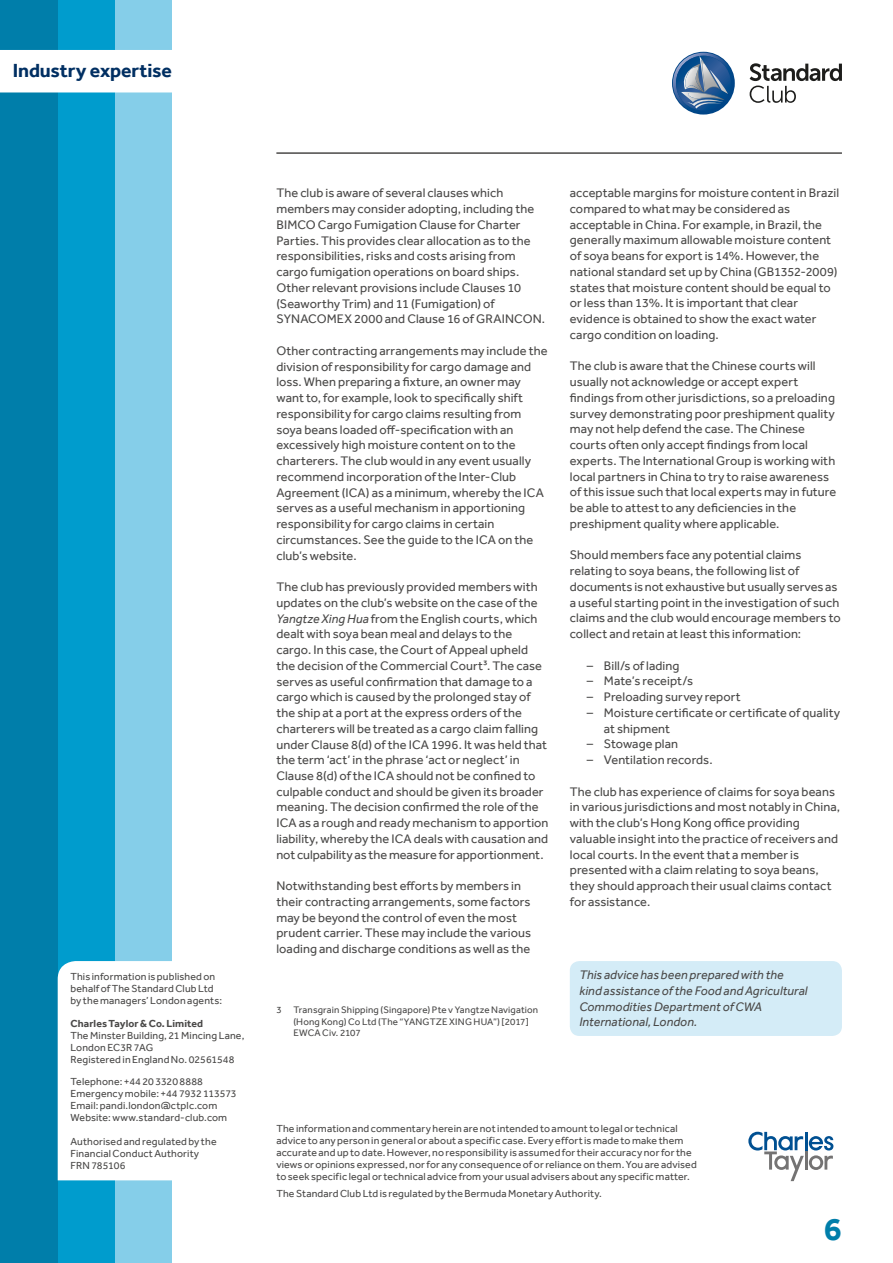
<style>
.page{position:relative;width:893px;height:1263px;background:#fff}
.page>*{position:absolute;margin:0;border:0;box-sizing:border-box;transform-origin:0 0}
.t1{font:700 33px "Effra";color:#007eaa}
.t2{font:700 19.5px "Effra";letter-spacing:-.005em;color:#002f62}
.t3{font:12.75px/15.8px "Effra";letter-spacing:.005em;color:#4a4948}
.t4{font:italic 12.75px/15.8px "Effra";letter-spacing:.005em;color:#4a4948}
.t5{font:10.5px/12px "Effra";letter-spacing:.015em;color:#4a4948}
.t6{font:700 10.5px "Effra";letter-spacing:.01em;color:#4a4948}
.t7{font:9.75px/11.2px "Effra";letter-spacing:.015em;color:#4a4948}
.s1{font-style:italic}
</style>
<div class="page">
<div style="left:114px;top:0;width:57px;height:1263px;background:#85cee9"></div>
<div style="left:57px;top:0;width:57px;height:1263px;background:#009ccd"></div>
<div style="left:0;top:0;width:58px;height:1263px;background:#007eaa"></div>
<svg style="left:750px;top:63px;width:92px;height:40px"></svg>
<svg style="left:673px;top:53px;width:61px;height:61px"></svg>
<img style="left:688px;top:93px;width:33px;height:6px">
<img style="left:684px;top:67px;width:18px;height:24px">
<div style="left:0;top:50px;width:171px;height:42px;background:#fff"></div>
<hr style="left:276px;top:152px;width:566px;height:2px;background:#4a4948">
<svg style="left:748px;top:1132px;width:85px;height:49px"></svg>
<div style="left:58px;top:961px;width:113px;height:219px;background:#fff"></div>
<div style="left:570px;top:961px;width:272px;height:75px;background:#d4ecf7;border-radius:10px"></div>
<h2 class="t2" style="left:13px;top:59px;width:161px">Industry expertise</h2>
<p class="t5" style="left:70px;top:970px;width:153px">This information is published on behalf of The Standard Club Ltd by the managers’ London agents:</p>
<p class="t6" style="left:70px;top:1017px;width:134px">Charles Taylor &amp; Co. Limited</p>
<p class="t5" style="left:70px;top:1029px;width:175px">The Minster Building, 21 Mincing Lane,<br>London EC3R 7AG<br>Registered in England No. 02561548</p>
<p class="t5" style="left:70px;top:1076px;width:168px">Telephone: +44 20 3320 8888<br>Emergency mobile: +44 7932 113573<br>Email: pandi.london@ctplc.com<br>Website: www.standard-club.com</p>
<p class="t5" style="left:70px;top:1136px;width:148px">Authorised and regulated by the<br>Financial Conduct Authority<br>FRN 785106</p>
<p class="t3" style="left:276px;top:185px;width:270px">The club is aware of several clauses which members may consider adopting, including the BIMCO Cargo Fumigation Clause for Charter Parties. This provides clear allocation as to the responsibilities, risks and costs arising from cargo fumigation operations on board ships.<br>Other relevant provisions include Clauses 10 (Seaworthy Trim) and 11 (Fumigation) of SYNACOMEX 2000 and Clause 16 of GRAINCON.</p>
<p class="t3" style="left:276px;top:342px;width:273px">Other contracting arrangements may include the division of responsibility for cargo damage and loss. When preparing a fixture, an owner may want to, for example, look to specifically shift responsibility for cargo claims resulting from soya beans loaded off-specification with an excessively high moisture content on to the charterers. The club would in any event usually recommend incorporation of the Inter-Club Agreement (ICA) as a minimum, whereby the ICA serves as a useful mechanism in apportioning responsibility for cargo claims in certain circumstances. See the guide to the ICA on the club’s website.</p>
<p class="t3" style="left:276px;top:579px;width:274px">The club has previously provided members with updates on the club’s website on the case of the <span class="s1">Yangtze Xing Hua</span> from the English courts, which dealt with soya bean meal and delays to the cargo. In this case, the Court of Appeal upheld the decision of the Commercial Court3. The case serves as useful confirmation that damage to a cargo which is caused by the prolonged stay of the ship at a port at the express orders of the charterers will be treated as a cargo claim falling under Clause 8(d) of the ICA 1996. It was held that the term ‘act’ in the phrase ‘act or neglect’ in Clause 8(d) of the ICA should not be confined to culpable conduct and should be given its broader meaning. The decision confirmed the role of the ICA as a rough and ready mechanism to apportion liability, whereby the ICA deals with causation and not culpability as the measure for apportionment.</p>
<p class="t3" style="left:276px;top:878px;width:256px">Notwithstanding best efforts by members in their contracting arrangements, some factors may be beyond the control of even the most prudent carrier. These may include the various loading and discharge conditions as well as the</p>
<p class="t7" style="left:293px;top:1004px;width:246px;text-indent:-17px">3 Transgrain Shipping (Singapore) Pte v Yangtze Navigation (Hong Kong) Co Ltd (The “YANGTZE XING HUA”) [2017]<br>EWCA Civ. 2107</p>
<p class="t3" style="left:570px;top:185px;width:271px">acceptable margins for moisture content in Brazil compared to what may be considered as acceptable in China. For example, in Brazil, the generally maximum allowable moisture content of soya beans for export is 14%. However, the national standard set up by China (GB1352-2009) states that moisture content should be equal to or less than 13%. It is important that clear evidence is obtained to show the exact water cargo condition on loading.</p>
<p class="t3" style="left:570px;top:358px;width:268px">The club is aware that the Chinese courts will usually not acknowledge or accept expert findings from other jurisdictions, so a preloading survey demonstrating poor preshipment quality may not help defend the case. The Chinese courts often only accept findings from local experts. The International Group is working with local partners in China to try to raise awareness of this issue such that local experts may in future be able to attest to any deficiencies in the preshipment quality where applicable.</p>
<p class="t3" style="left:570px;top:547px;width:272px">Should members face any potential claims relating to soya beans, the following list of documents is not exhaustive but usually serves as a useful starting point in the investigation of such claims and the club would encourage members to collect and retain at least this information:</p>
<p class="t3" style="left:587px;top:657px;width:94px">– Bill/s of lading</p>
<p class="t3" style="left:587px;top:673px;width:108px">– Mate’s receipt/s</p>
<p class="t3" style="left:587px;top:689px;width:155px">– Preloading survey report</p>
<p class="t3" style="left:604px;top:705px;width:238px;text-indent:-17px">– Moisture certificate or certificate of quality at shipment</p>
<p class="t3" style="left:587px;top:736px;width:93px">– Stowage plan</p>
<p class="t3" style="left:587px;top:752px;width:127px">– Ventilation records.</p>
<p class="t3" style="left:570px;top:783px;width:272px">The club has experience of claims for soya beans in various jurisdictions and most notably in China, with the club’s Hong Kong office providing valuable insight into the practice of receivers and local courts. In the event that a member is presented with a claim relating to soya beans, they should approach their usual claims contact for assistance.</p>
<p class="t4" style="left:579px;top:967px;width:230px">This advice has been prepared with the kind assistance of the Food and Agricultural Commodities Department of CWA International, London.</p>
<p class="t5" style="left:276px;top:1122px;width:422px">The information and commentary herein are not intended to amount to legal or technical advice to any person in general or about a specific case. Every effort is made to make them accurate and up to date. However, no responsibility is assumed for their accuracy nor for the views or opinions expressed, nor for any consequence of or reliance on them. You are advised to seek specific legal or technical advice from your usual advisers about any specific matter.</p>
<p class="t5" style="left:276px;top:1187px;width:327px">The Standard Club Ltd is regulated by the Bermuda Monetary Authority.</p>
<h1 class="t1" style="left:824px;top:1209px;width:19px">6</h1>
</div>
